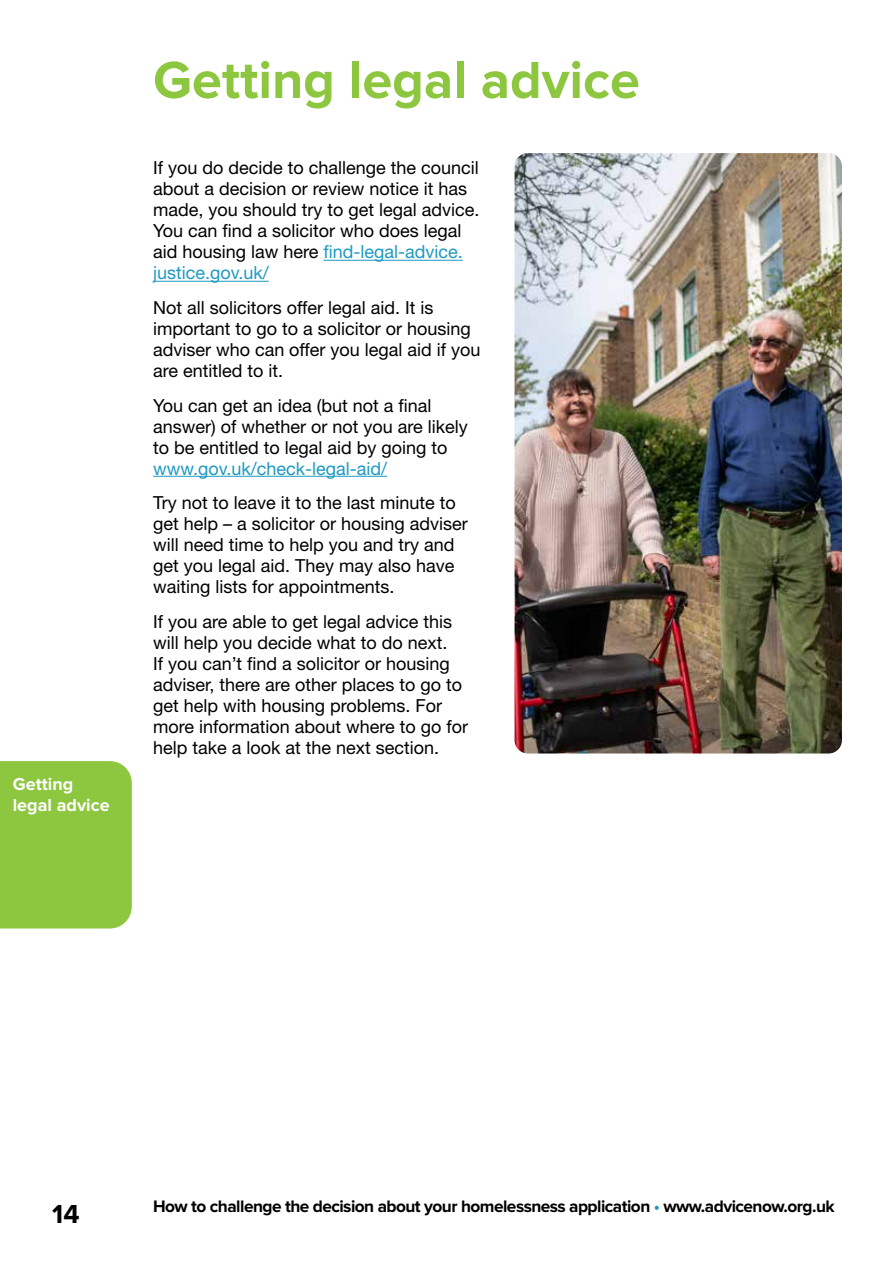
<style>
.page{position:relative;width:893px;height:1263px;background:#fff}
.page>*{position:absolute;margin:0;border:0;box-sizing:border-box;transform-origin:0 0}
.t1{font:700 54px "Proxima Nova";color:#8dc63f}
.t2{font:700 27px "Proxima Nova";color:#000}
.t3{font:18px/21px "Helvetica Neue LT Std";color:#000}
.t4{font:18px "Helvetica Neue LT Std";color:#1e9ac1}
.t5{font:700 18px/21px "Proxima Nova";color:#fff}
.t6{font:700 17.25px "Proxima Nova";letter-spacing:-.03em;color:#000}
.s1{color:#1e9ac1}
</style>
<div class="page">
<hr style="left:323px;top:260px;width:140px;height:1px;background:#1e9ac1">
<hr style="left:153px;top:281px;width:116px;height:1px;background:#1e9ac1">
<hr style="left:153px;top:476px;width:234px;height:1px;background:#1e9ac1">
<div style="left:0;top:761px;width:132px;height:167px;background:#8dc63f"></div>
<img style="left:514px;top:153px;width:328px;height:600px">
<p class="t5" style="left:13px;top:774px;width:99px">Getting legal advice</p>
<h1 class="t1" style="left:153px;top:55px;width:488px">Getting legal advice</h1>
<p class="t3" style="left:153px;top:157px;width:328px">If you do decide to challenge the council about a decision or review notice it has made, you should try to get legal advice.<br>You can find a solicitor who does legal aid housing law here <span class="s1">find-legal-advice. justice.gov.uk/</span></p>
<p class="t3" style="left:153px;top:297px;width:329px">Not all solicitors offer legal aid. It is important to go to a solicitor or housing adviser who can offer you legal aid if you are entitled to it.</p>
<p class="t3" style="left:153px;top:394px;width:316px">You can get an idea (but not a final answer) of whether or not you are likely to be entitled to legal aid by going to</p>
<p class="t4" style="left:153px;top:457px;width:235px">www.gov.uk/check-legal-aid/</p>
<p class="t3" style="left:153px;top:492px;width:316px">Try not to leave it to the last minute to get help – a solicitor or housing adviser will need time to help you and try and get you legal aid. They may also have waiting lists for appointments.</p>
<p class="t3" style="left:153px;top:610px;width:317px">If you are able to get legal advice this will help you decide what to do next.<br>If you can’t find a solicitor or housing adviser, there are other places to go to get help with housing problems. For more information about where to go for help take a look at the next section.</p>
<h2 class="t2" style="left:52px;top:1202px;width:29px">14</h2>
<p class="t6" style="left:153px;top:1198px;width:683px">How to challenge the decision about your homelessness application <span class="s1">•</span> www.advicenow.org.uk</p>
</div>
